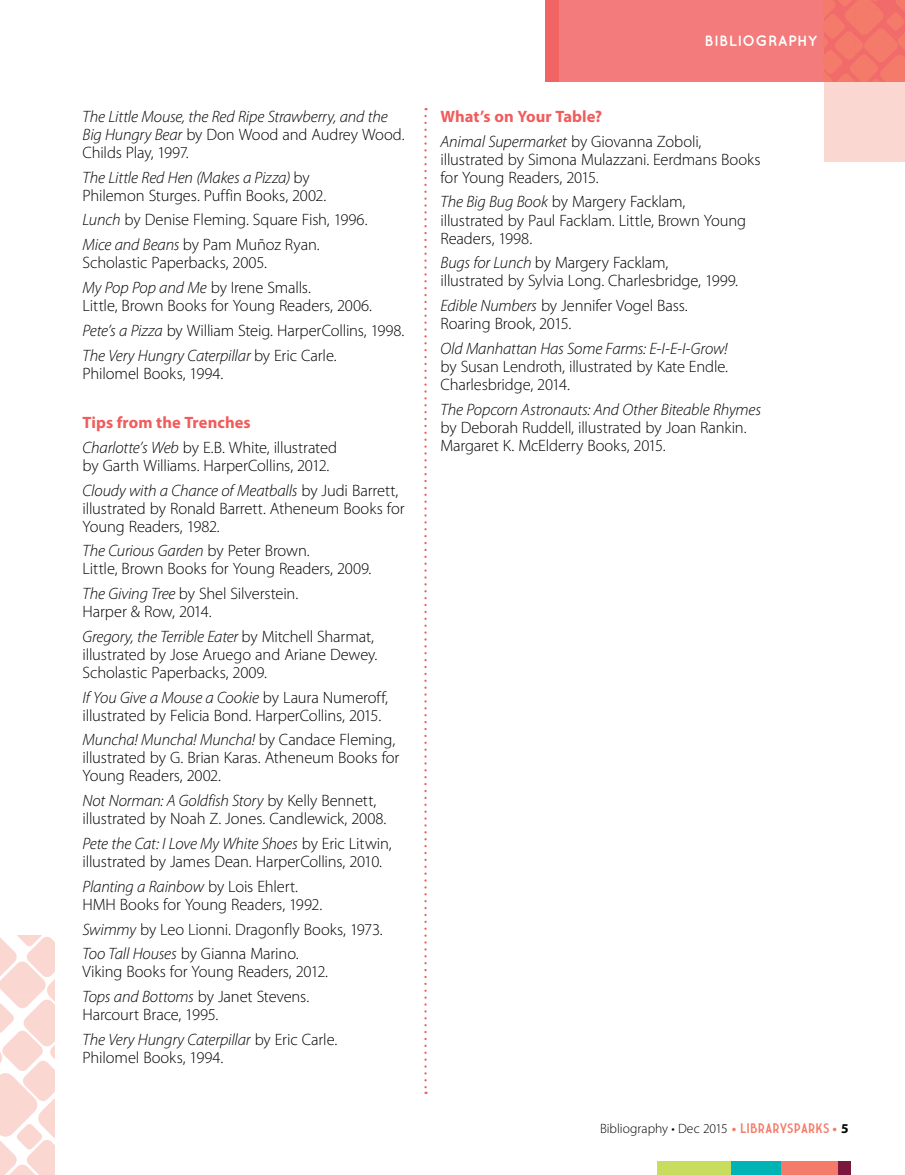
<style>
.page{position:relative;width:905px;height:1175px;background:#fff}
.page>*{position:absolute;margin:0;border:0;box-sizing:border-box;transform-origin:0 0}
.t1{font:300 16.5px/18px "Myriad Pro";letter-spacing:-.01em;color:#000}
.t2{font:italic 300 16.5px/18px "Myriad Pro";letter-spacing:-.01em;color:#000}
.t3{font:700 16.5px/24.8px "Myriad Pro";color:#f15b5b}
.t4{font:700 15px "Quicksand";letter-spacing:.025em;color:#fff}
.t5{font:300 13.5px "Myriad Pro";color:#000}
.s1{font-style:normal}
.s2{font-style:italic}
.s3{font-weight:700;color:#f15b5b}
.s4{font-weight:300;font-style:italic;color:#000}
.s5{font-weight:300;color:#000}
.s6{font-weight:700;color:#f47b6a}
.s7{font-family:"Market Deco";font-weight:400;color:#f47b6a}
.s8{font-weight:700}
</style>
<div class="page">
<div style="left:545px;top:0;width:359px;height:82px;background:#f37b7b"></div>
<svg style="left:824px;top:0;width:80px;height:81px"></svg>
<div style="left:824px;top:81px;width:80px;height:80px;background:#fbd7d2"></div>
<div style="left:545px;top:0;width:14px;height:81px;background:#f16464"></div>
<svg style="left:424px;top:116px;width:2px;height:978px"></svg>
<svg style="left:0;top:935px;width:55px;height:239px"></svg>
<div style="left:657px;top:1161px;width:75px;height:13px;background:#c8dc5d"></div>
<div style="left:731px;top:1161px;width:50px;height:13px;background:#00b3b5"></div>
<div style="left:781px;top:1161px;width:57px;height:13px;background:#f47b6a"></div>
<div style="left:837px;top:1161px;width:13px;height:13px;background:#7c183e"></div>
<p class="t2" style="left:82px;top:107px;width:323px">The Little Mouse, the Red Ripe Strawberry, and the<br>Big Hungry Bear <span class="s1">by Don Wood and Audrey Wood.<br>Childs Play, 1997.</span></p>
<p class="t1" style="left:82px;top:168px;width:245px"><span class="s2">The Little Red Hen (Makes a Pizza)</span> by<br>Philemon Sturges. Puffin Books, 2002.</p>
<p class="t1" style="left:82px;top:207px;width:286px;line-height:24.8px"><span class="s2">Lunch</span> by Denise Fleming. Square Fish, 1996.<br><span class="s2">Mice and Beans</span> by Pam Muñoz Ryan.</p>
<p class="t1" style="left:82px;top:250px;width:230px;line-height:24.8px">Scholastic Paperbacks, 2005.<br><span class="s2">My Pop Pop and Me</span> by Irene Smalls.</p>
<p class="t1" style="left:82px;top:293px;width:323px;line-height:24.8px">Little, Brown Books for Young Readers, 2006.<br><span class="s2">Pete’s a Pizza</span> by William Steig. HarperCollins, 1998.<br><span class="s2">The Very Hungry Caterpillar</span> by Eric Carle.</p>
<p class="t1" style="left:82px;top:364px;width:142px">Philomel Books, 1994.</p>
<p class="t1" style="left:82px;top:410px;width:256px;line-height:24.8px"><span class="s3">Tips from the Trenches<br></span><span class="s2">Charlotte’s Web</span> by E.B. White, illustrated</p>
<p class="t1" style="left:82px;top:453px;width:317px;line-height:24.8px">by Garth Williams. HarperCollins, 2012.<br><span class="s2">Cloudy with a Chance of Meatballs</span> by Judi Barrett,</p>
<p class="t1" style="left:82px;top:499px;width:323px">illustrated by Ronald Barrett. Atheneum Books for<br>Young Readers, 1982.</p>
<p class="t1" style="left:82px;top:541px;width:290px"><span class="s2">The Curious Garden</span> by Peter Brown.<br>Little, Brown Books for Young Readers, 2009.</p>
<p class="t1" style="left:82px;top:584px;width:217px"><span class="s2">The Giving Tree</span> by Shel Silverstein.<br>Harper &amp; Row, 2014.</p>
<p class="t1" style="left:82px;top:627px;width:296px"><span class="s2">Gregory, the Terrible Eater</span> by Mitchell Sharmat, illustrated by Jose Aruego and Ariane Dewey.<br>Scholastic Paperbacks, 2009.</p>
<p class="t1" style="left:82px;top:688px;width:307px"><span class="s2">If You Give a Mouse a Cookie</span> by Laura Numeroff, illustrated by Felicia Bond. HarperCollins, 2015.</p>
<p class="t1" style="left:82px;top:730px;width:318px"><span class="s2">Muncha! Muncha! Muncha!</span> by Candace Fleming, illustrated by G. Brian Karas. Atheneum Books for<br>Young Readers, 2002.</p>
<p class="t1" style="left:82px;top:791px;width:305px"><span class="s2">Not Norman: A Goldfish Story</span> by Kelly Bennett, illustrated by Noah Z. Jones. Candlewick, 2008.</p>
<p class="t1" style="left:82px;top:834px;width:310px"><span class="s2">Pete the Cat: I Love My White Shoes</span> by Eric Litwin, illustrated by James Dean. HarperCollins, 2010.</p>
<p class="t1" style="left:82px;top:877px;width:241px"><span class="s2">Planting a Rainbow</span> by Lois Ehlert.<br>HMH Books for Young Readers, 1992.</p>
<p class="t1" style="left:82px;top:916px;width:302px;line-height:24.8px"><span class="s2">Swimmy</span> by Leo Lionni. Dragonfly Books, 1973.<br><span class="s2">Too Tall Houses</span> by Gianna Marino.</p>
<p class="t1" style="left:82px;top:959px;width:247px;line-height:24.8px">Viking Books for Young Readers, 2012.<br><span class="s2">Tops and Bottoms</span> by Janet Stevens.</p>
<p class="t1" style="left:82px;top:1002px;width:256px;line-height:24.8px">Harcourt Brace, 1995.<br><span class="s2">The Very Hungry Caterpillar</span> by Eric Carle.</p>
<p class="t1" style="left:82px;top:1048px;width:142px">Philomel Books, 1994.</p>
<p class="t4" style="left:704px;top:32px;width:114px">BIBLIOGRAPHY</p>
<p class="t3" style="left:440px;top:103px;width:262px">What’s on Your Table?<br><span class="s4">Animal Supermarket</span> <span class="s5">by Giovanna Zoboli,</span></p>
<p class="t1" style="left:440px;top:150px;width:322px">illustrated by Simona Mulazzani. Eerdmans Books for Young Readers, 2015.</p>
<p class="t1" style="left:440px;top:193px;width:307px"><span class="s2">The Big Bug Book</span> by Margery Facklam, illustrated by Paul Facklam. Little, Brown Young<br>Readers, 1998.</p>
<p class="t1" style="left:440px;top:254px;width:299px"><span class="s2">Bugs for Lunch</span> by Margery Facklam,<br>illustrated by Sylvia Long. Charlesbridge, 1999.</p>
<p class="t1" style="left:440px;top:296px;width:249px"><span class="s2">Edible Numbers</span> by Jennifer Vogel Bass.<br>Roaring Brook, 2015.</p>
<p class="t2" style="left:440px;top:339px;width:289px">Old Manhattan Has Some Farms: E-I-E-I-Grow!</p>
<p class="t1" style="left:440px;top:357px;width:289px">by Susan Lendroth, illustrated by Kate Endle.<br>Charlesbridge, 2014.</p>
<p class="t2" style="left:440px;top:400px;width:322px">The Popcorn Astronauts: And Other Biteable Rhymes</p>
<p class="t1" style="left:440px;top:418px;width:307px">by Deborah Ruddell, illustrated by Joan Rankin.<br>Margaret K. McElderry Books, 2015.</p>
<p class="t5" style="left:600px;top:1120px;width:250px">Bibliography • Dec 2015 <span class="s6">•</span> <span class="s7">LIBRARYSPARKS</span> <span class="s6">•</span> <span class="s8">5</span></p>
</div>
